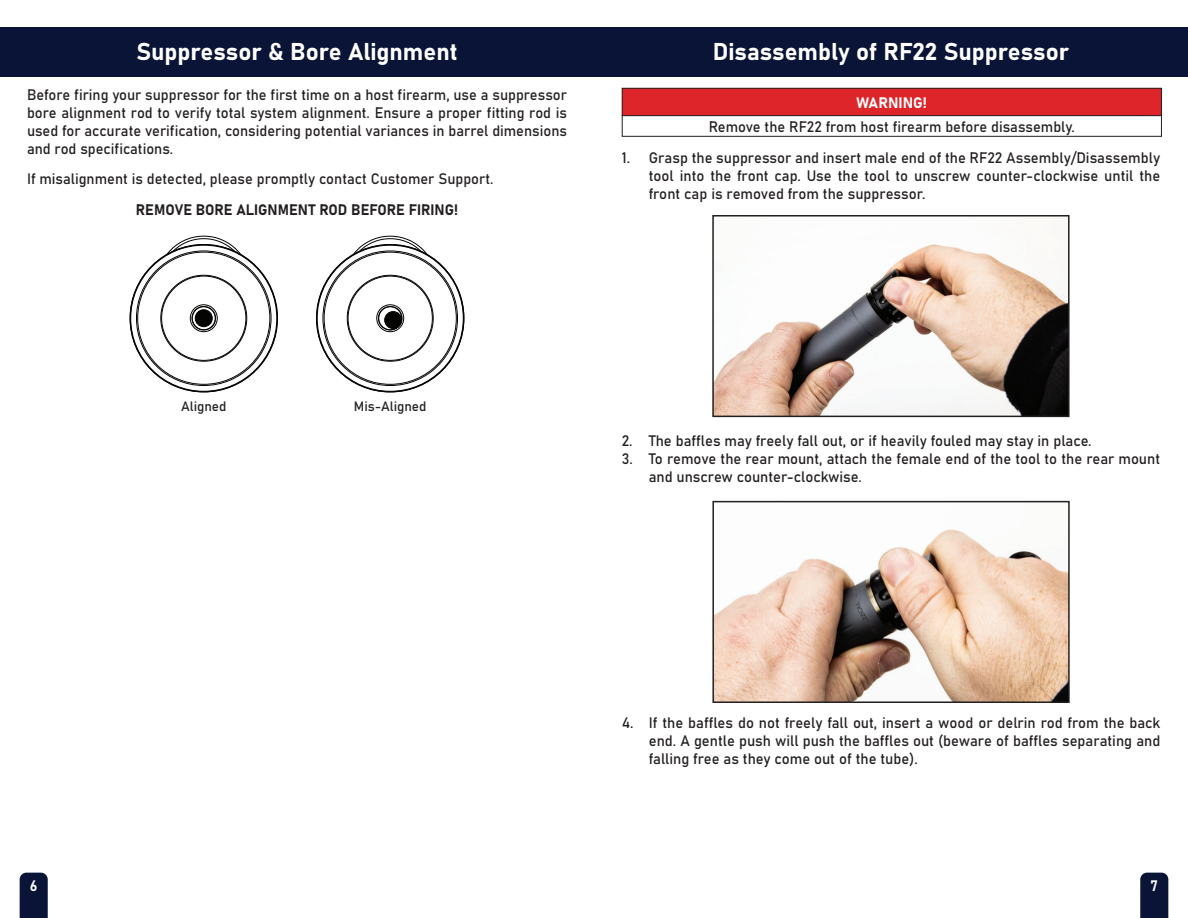
<style>
.page{position:relative;width:1188px;height:918px;background:#fff}
.page>*{position:absolute;margin:0;border:0;box-sizing:border-box;transform-origin:0 0}
.t1{font:24px "Bahnschrift";color:#fff}
.t2{font:15px/18px "Bahnschrift";color:#231f20;text-align:justify}
.t3{font:15px "Bahnschrift";color:#fff}
.t4{font:13.5px "Bahnschrift";color:#231f20}
</style>
<div class="page">
<div style="left:0;top:27px;width:1188px;height:50px;background:#091436"></div>
<svg style="left:20px;top:873px;width:28px;height:45px"></svg>
<svg style="left:1140px;top:873px;width:28px;height:45px"></svg>
<div style="left:190px;top:305px;width:27px;height:27px;border:1px solid #040503;border-radius:50%"></div>
<div style="left:192px;top:306px;width:24px;height:24px;border:1px solid #040503;border-radius:50%"></div>
<div style="left:192px;top:307px;width:23px;height:23px;border:1px solid #040503;border-radius:50%"></div>
<svg style="left:166px;top:235px;width:75px;height:20px"></svg>
<div style="left:195px;top:310px;width:17px;height:17px;background:#040503;border-radius:50%"></div>
<div style="left:195px;top:310px;width:17px;height:17px;border:1px solid #040503;border-radius:50%"></div>
<div style="left:377px;top:305px;width:27px;height:27px;border:1px solid #040503;border-radius:50%"></div>
<div style="left:378px;top:306px;width:24px;height:24px;border:1px solid #040503;border-radius:50%"></div>
<div style="left:379px;top:307px;width:23px;height:23px;border:1px solid #040503;border-radius:50%"></div>
<svg style="left:353px;top:235px;width:75px;height:20px"></svg>
<div style="left:385px;top:312px;width:17px;height:17px;background:#040503;border-radius:50%"></div>
<div style="left:385px;top:311px;width:17px;height:18px;border:1px solid #040503;border-radius:50%"></div>
<div style="left:622px;top:115px;width:540px;height:22px;border:1px solid #231f20"></div>
<div style="left:622px;top:88px;width:539px;height:28px;background:#de2529"></div>
<div style="left:622px;top:88px;width:540px;height:28px;border:1px solid #231f20"></div>
<img style="left:715px;top:218px;width:352px;height:196px">
<div style="left:712px;top:215px;width:358px;height:202px;border:2px solid #231f20"></div>
<img style="left:715px;top:529px;width:352px;height:171px">
<div style="left:712px;top:501px;width:358px;height:202px;border:2px solid #231f20"></div>
<h1 class="t1" style="left:136px;top:33px;width:323px">Suppressor &amp; Bore Alignment</h1>
<p class="t2" style="left:27px;top:85px;width:542px">Before firing your suppressor for the first time on a host firearm, use a suppressor bore alignment rod to verify total system alignment. Ensure a proper fitting rod is used for accurate verification, considering potential variances in barrel dimensions and rod specifications.</p>
<p class="t2" style="left:136px;top:163px;width:359px;line-height:30.6px;text-indent:-109px">If misalignment is detected, please promptly contact Customer Support.<br>REMOVE BORE ALIGNMENT ROD BEFORE FIRING!</p>
<h1 class="t1" style="left:713px;top:33px;width:358px">Disassembly of RF22 Suppressor</h1>
<p class="t3" style="left:857px;top:91px;width:72px">WARNING!</p>
<p class="t2" style="left:709px;top:116px;width:368px">Remove the RF22 from host firearm before disassembly.</p>
<p class="t2" style="left:649px;top:148px;width:513px;text-indent:-27px">1. Grasp the suppressor and insert male end of the RF22 Assembly/Disassembly tool into the front cap. Use the tool to unscrew counter-clockwise until the front cap is removed from the suppressor.</p>
<p class="t4" style="left:181px;top:396px;width:47px">Aligned</p>
<p class="t4" style="left:354px;top:396px;width:74px">Mis-Aligned</p>
<p class="t2" style="left:622px;top:431px;width:471px">2. The baffles may freely fall out, or if heavily fouled may stay in place.</p>
<p class="t2" style="left:649px;top:449px;width:513px;text-indent:-27px">3. To remove the rear mount, attach the female end of the tool to the rear mount and unscrew counter-clockwise.</p>
<p class="t2" style="left:649px;top:712px;width:513px;text-indent:-27px">4. If the baffles do not freely fall out, insert a wood or delrin rod from the back end. A gentle push will push the baffles out (beware of baffles separating and falling free as they come out of the tube).</p>
<p class="t3" style="left:30px;top:874px;width:9px">6</p>
<p class="t3" style="left:1151px;top:874px;width:9px">7</p>
</div>
